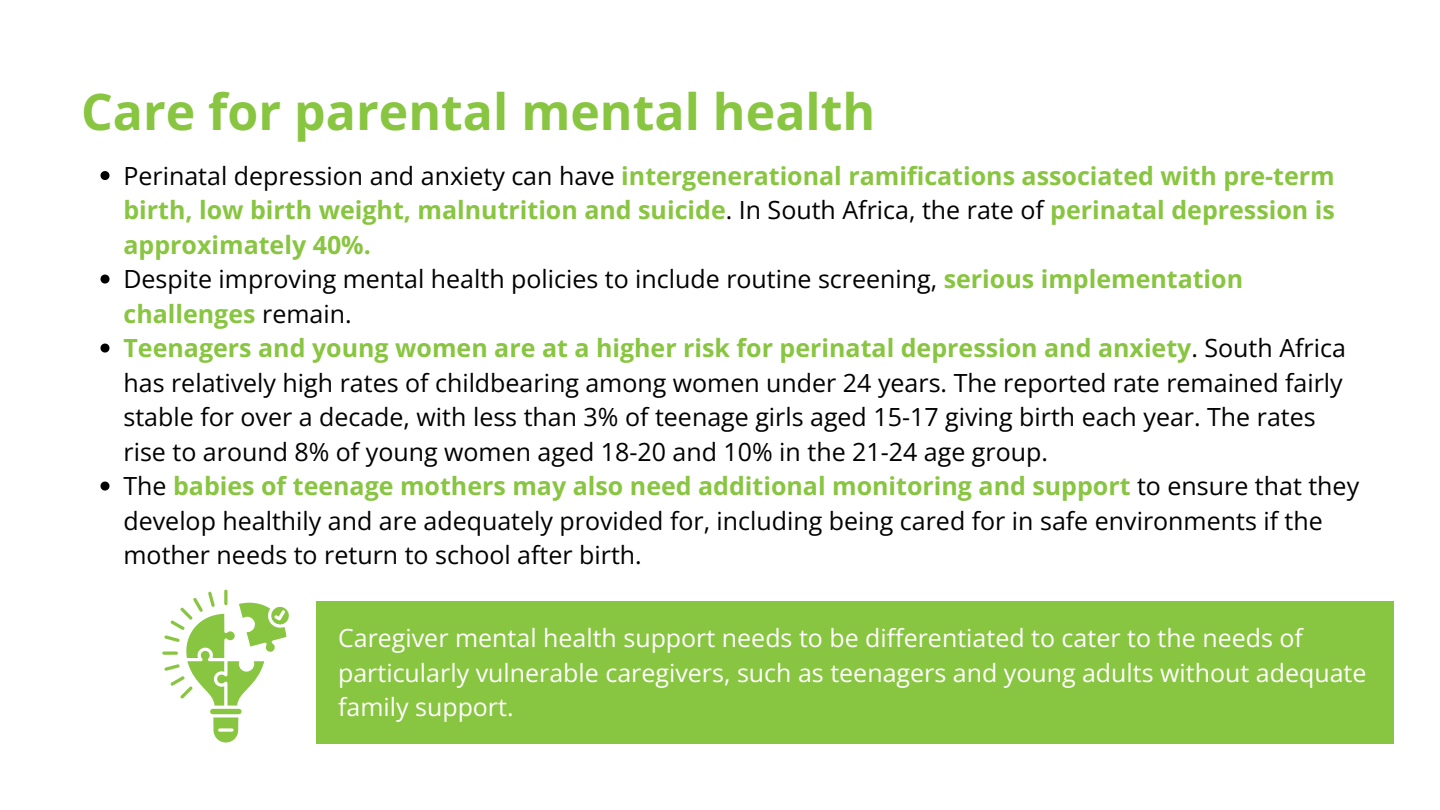
<style>
.page{position:relative;width:1440px;height:810px;background:#fff}
.page>*{position:absolute;margin:0;border:0;box-sizing:border-box;transform-origin:0 0}
.t1{font:700 50px "Open Sans";color:#88c540}
.t2{font:25px/34.5px "Open Sans";color:#000}
.t3{font:700 25px/34.5px "Open Sans";color:#88c540;text-align:justify}
.t4{font:25px/34.5px "Open Sans";color:#fff}
.s1{font-weight:400;color:#000}
.s2{font-weight:700;color:#88c540}
</style>
<div class="page">
<div style="left:316px;top:601px;width:1078px;height:142px;background:#88c540"></div>
<svg style="left:162px;top:590px;width:127px;height:153px"></svg>
<svg style="left:100px;top:171px;width:10px;height:9px"></svg>
<svg style="left:100px;top:275px;width:10px;height:9px"></svg>
<svg style="left:100px;top:344px;width:10px;height:9px"></svg>
<svg style="left:100px;top:482px;width:10px;height:9px"></svg>
<p class="t1" style="left:81px;top:77px;width:796px">Care for parental mental health</p>
<h1 class="t3" style="left:123px;top:158px;width:1213px"><span class="s1">Perinatal depression and anxiety can have</span> intergenerational ramifications associated with pre-term birth, low birth weight, malnutrition and suicide<span class="s1">. In South Africa, the rate of</span> perinatal depression is approximately 40%.</h1>
<p class="t2" style="left:123px;top:261px;width:1121px">Despite improving mental health policies to include routine screening, <span class="s2">serious implementation challenges</span> remain.</p>
<p class="t2" style="left:123px;top:330px;width:1224px"><span class="s2">Teenagers and young women are at a higher risk for perinatal depression and anxiety</span>. South Africa has relatively high rates of childbearing among women under 24 years. The reported rate remained fairly stable for over a decade, with less than 3% of teenage girls aged 15-17 giving birth each year. The rates rise to around 8% of young women aged 18-20 and 10% in the 21-24 age group.</p>
<p class="t2" style="left:123px;top:468px;width:1237px">The <span class="s2">babies of teenage mothers may also need additional monitoring and support</span> to ensure that they develop healthily and are adequately provided for, including being cared for in safe environments if the mother needs to return to school after birth.</p>
<p class="t4" style="left:338px;top:620px;width:1030px">Caregiver mental health support needs to be differentiated to cater to the needs of particularly vulnerable caregivers, such as teenagers and young adults without adequate family support.</p>
</div>
